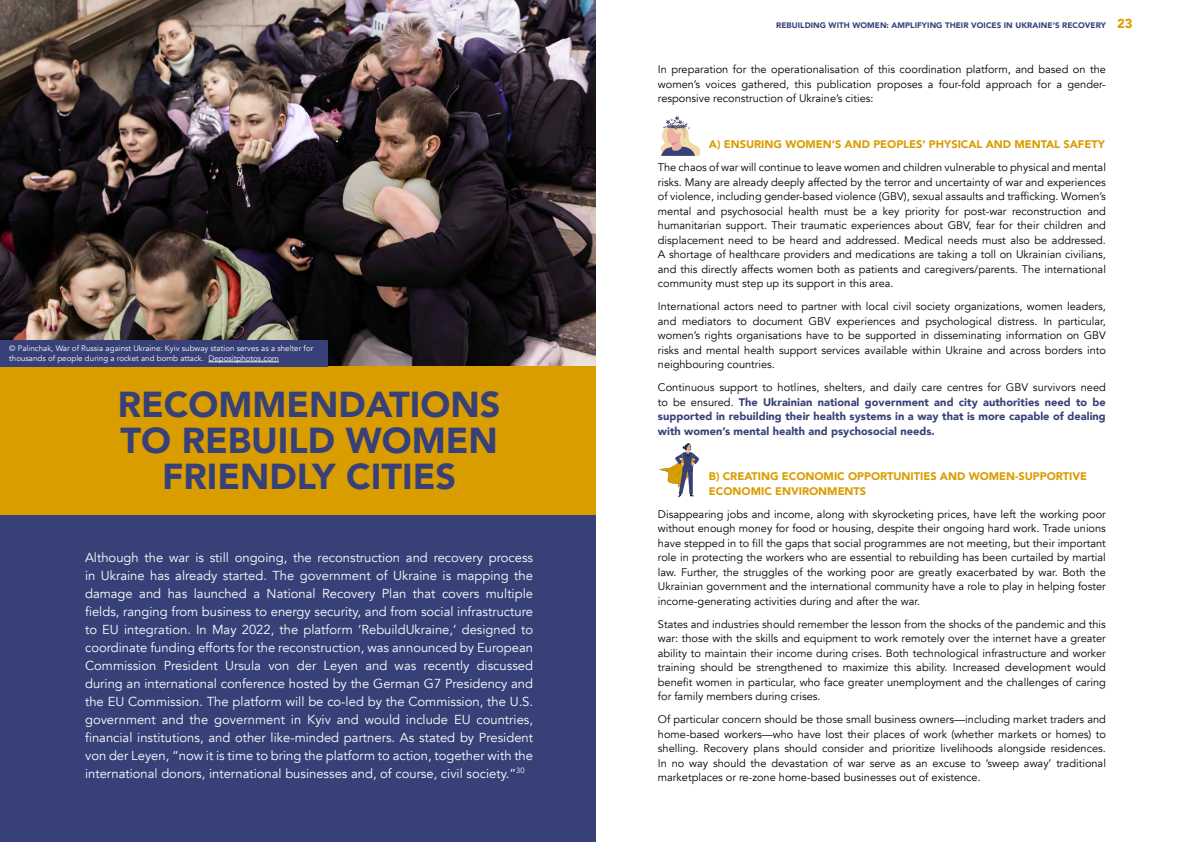
<style>
.page{position:relative;width:1191px;height:842px;background:#fff}
.page>*{position:absolute;margin:0;border:0;box-sizing:border-box;transform-origin:0 0}
.t1{font:900 36px/36px "Avenir";color:#374178;text-align:center}
.t2{font:13px/18px "Avenir";color:#fff;text-align:justify}
.t3{font:11px/14.5px "Avenir";color:#000;text-align:justify}
.t4{font:900 11px/14.5px "Avenir";letter-spacing:.005em;color:#374178;text-align:justify}
.t5{font:900 11px/14.5px "Avenir";color:#da9d00}
.t6{font:8px/10px "Avenir";color:#fff}
.t7{font:900 8px "Avenir";letter-spacing:.01em;color:#374178}
.s1{font-size:13px;color:#da9d00}
.s2{font-weight:400;color:#000}
</style>
<div class="page">
<img style="left:0;top:0;width:595px;height:366px">
<div style="left:0;top:366px;width:595px;height:150px;background:#da9d00"></div>
<div style="left:0;top:516px;width:595px;height:326px;background:#374178"></div>
<div style="left:0;top:340px;width:327px;height:27px;background:#374178"></div>
<hr style="left:208px;top:362px;width:71px;height:1px;background:#fff">
<svg style="left:660px;top:116px;width:41px;height:40px"></svg>
<svg style="left:659px;top:443px;width:40px;height:54px"></svg>
<p class="t6" style="left:9px;top:343px;width:306px">© Palinchak, War of Russia against Ukraine: Kyiv subway station serves as a shelter for thousands of people during a rocket and bomb attack. Depositphotos.com</p>
<h1 class="t1" style="left:118px;top:386px;width:384px">RECOMMENDATIONS<br>TO REBUILD WOMEN<br>FRIENDLY CITIES</h1>
<p class="t2" style="left:85px;top:548px;width:449px">Although the war is still ongoing, the reconstruction and recovery process in Ukraine has already started. The government of Ukraine is mapping the damage and has launched a National Recovery Plan that covers multiple fields, ranging from business to energy security, and from social infrastructure to EU integration. In May 2022, the platform ’RebuildUkraine,’ designed to coordinate funding efforts for the reconstruction, was announced by European Commission President Ursula von der Leyen and was recently discussed during an international conference hosted by the German G7 Presidency and the EU Commission. The platform will be co-led by the Commission, the U.S. government and the government in Kyiv and would include EU countries, financial institutions, and other like-minded partners. As stated by President von der Leyen, “now it is time to bring the platform to action, together with the international donors, international businesses and, of course, civil society.”<sup>30</sup></p>
<p class="t7" style="left:776px;top:19px;width:358px">REBUILDING WITH WOMEN: AMPLIFYING THEIR VOICES IN UKRAINE’S RECOVERY <span class="s1">23</span></p>
<p class="t3" style="left:658px;top:63px;width:449px">In preparation for the operationalisation of this coordination platform, and based on the women’s voices gathered, this publication proposes a four-fold approach for a gender&shy;responsive reconstruction of Ukraine’s cities:</p>
<p class="t5" style="left:709px;top:137px;width:397px">A) ENSURING WOMEN’S AND PEOPLES’ PHYSICAL AND MENTAL SAFETY</p>
<p class="t3" style="left:658px;top:160px;width:449px">The chaos of war will continue to leave women and children vulnerable to physical and mental risks. Many are already deeply affected by the terror and uncertainty of war and experiences of violence, including gender-based violence (GBV), sexual assaults and trafficking. Women’s mental and psychosocial health must be a key priority for post-war reconstruction and humanitarian support. Their traumatic experiences about GBV, fear for their children and displacement need to be heard and addressed. Medical needs must also be addressed.<br>A shortage of healthcare providers and medications are taking a toll on Ukrainian civilians, and this directly affects women both as patients and caregivers/parents. The international community must step up its support in this area.</p>
<p class="t3" style="left:658px;top:299px;width:449px">International actors need to partner with local civil society organizations, women leaders, and mediators to document GBV experiences and psychological distress. In particular, women’s rights organisations have to be supported in disseminating information on GBV risks and mental health support services available within Ukraine and across borders into neighbouring countries.</p>
<p class="t4" style="left:658px;top:380px;width:449px"><span class="s2">Continuous support to hotlines, shelters, and daily care centres for GBV survivors need to be ensured.</span> The Ukrainian national government and city authorities need to be supported in rebuilding their health systems in a way that is more capable of dealing with women’s mental health and psychosocial needs.</p>
<p class="t5" style="left:709px;top:469px;width:379px">B) CREATING ECONOMIC OPPORTUNITIES AND WOMEN-SUPPORTIVE<br>ECONOMIC ENVIRONMENTS</p>
<p class="t3" style="left:658px;top:507px;width:449px">Disappearing jobs and income, along with skyrocketing prices, have left the working poor without enough money for food or housing, despite their ongoing hard work. Trade unions have stepped in to fill the gaps that social programmes are not meeting, but their important role in protecting the workers who are essential to rebuilding has been curtailed by martial law. Further, the struggles of the working poor are greatly exacerbated by war. Both the Ukrainian government and the international community have a role to play in helping foster income-generating activities during and after the war.</p>
<p class="t3" style="left:658px;top:617px;width:449px">States and industries should remember the lesson from the shocks of the pandemic and this war: those with the skills and equipment to work remotely over the internet have a greater ability to maintain their income during crises. Both technological infrastructure and worker training should be strengthened to maximize this ability. Increased development would benefit women in particular, who face greater unemployment and the challenges of caring for family members during crises.</p>
<p class="t3" style="left:658px;top:712px;width:449px">Of particular concern should be those small business owners—including market traders and home-based workers—who have lost their places of work (whether markets or homes) to shelling. Recovery plans should consider and prioritize livelihoods alongside residences.<br>In no way should the devastation of war serve as an excuse to ’sweep away’ traditional marketplaces or re-zone home-based businesses out of existence.</p>
</div>
